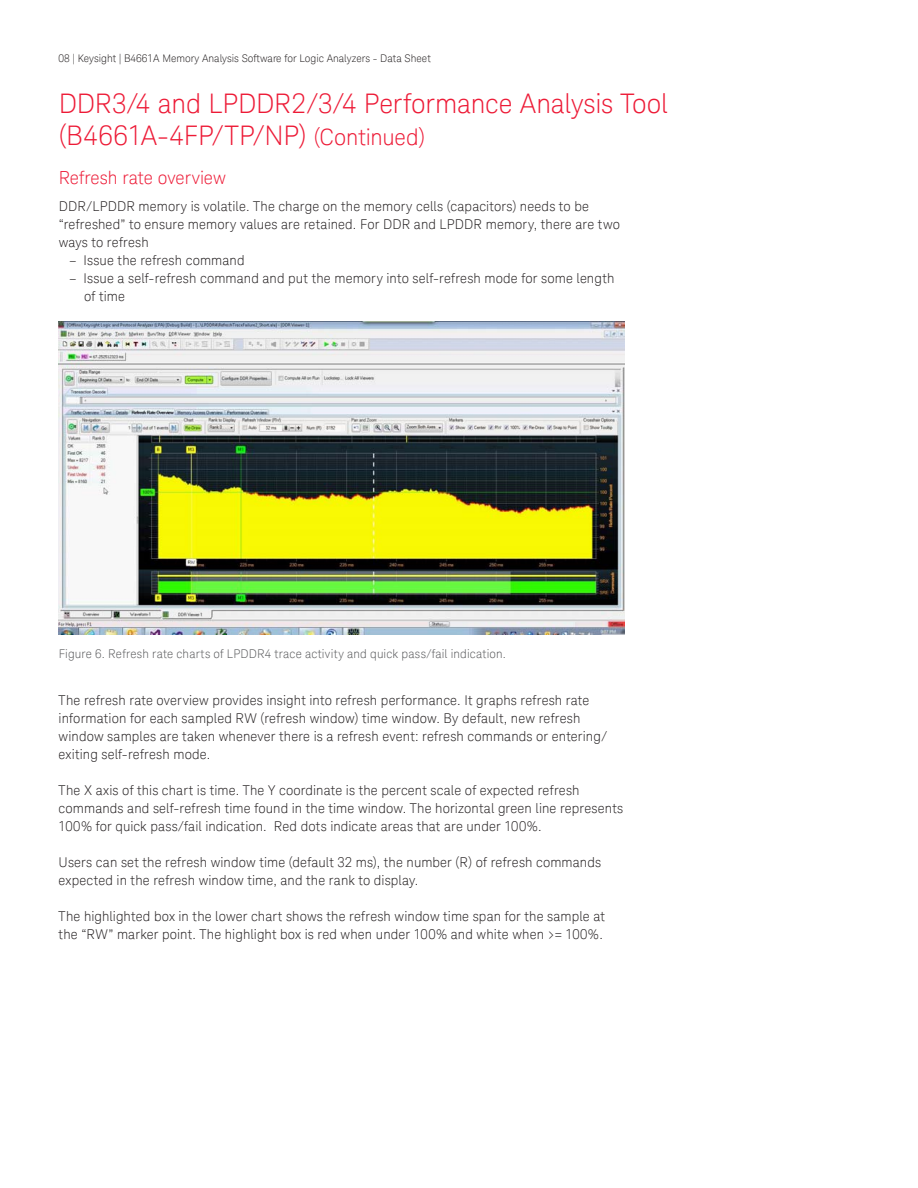
<style>
.page{position:relative;width:918px;height:1188px;background:#fff}
.page>*{position:absolute;margin:0;border:0;box-sizing:border-box;transform-origin:0 0}
.t1{font:300 27px/31.5px "Keysight Sans";letter-spacing:-.005em;color:#ed1a36}
.t2{font:300 18px "Keysight Sans";letter-spacing:-.005em;color:#ed1a36}
.t3{font:300 13.5px/18px "Keysight Sans";letter-spacing:.01em;color:#231f20}
.t4{font:300 12px "Keysight Sans";letter-spacing:.015em;color:#57585a}
.t5{font:300 10.5px "Keysight Sans";color:#231f20}
.s1{font-size:22.5px}
</style>
<div class="page">
<img style="left:59px;top:322px;width:565px;height:312px">
<p class="t5" style="left:59px;top:52px;width:374px">08 | Keysight | B4661A Memory Analysis Software for Logic Analyzers - Data Sheet</p>
<h1 class="t1" style="left:59px;top:88px;width:611px">DDR3/4 and LPDDR2/3/4 Performance Analysis Tool (B4661A-4FP/TP/NP) <span class="s1">(Continued)</span></h1>
<h2 class="t2" style="left:59px;top:167px;width:169px">Refresh rate overview</h2>
<p class="t3" style="left:59px;top:197px;width:563px">DDR/LPDDR memory is volatile. The charge on the memory cells (capacitors) needs to be “refreshed” to ensure memory values are retained. For DDR and LPDDR memory, there are two ways to refresh</p>
<p class="t3" style="left:69px;top:251px;width:177px">– Issue the refresh command</p>
<p class="t3" style="left:84px;top:269px;width:532px;text-indent:-15px">– Issue a self-refresh command and put the memory into self-refresh mode for some length of time</p>
<p class="t4" style="left:59px;top:646px;width:449px">Figure 6. Refresh rate charts of LPDDR4 trace activity and quick pass/fail indication.</p>
<p class="t3" style="left:59px;top:691px;width:550px">The refresh rate overview provides insight into refresh performance. It graphs refresh rate information for each sampled RW (refresh window) time window. By default, new refresh window samples are taken whenever there is a refresh event: refresh commands or entering/ exiting self-refresh mode.</p>
<p class="t3" style="left:59px;top:781px;width:566px">The X axis of this chart is time. The Y coordinate is the percent scale of expected refresh commands and self-refresh time found in the time window. The horizontal green line represents<br>100% for quick pass/fail indication. Red dots indicate areas that are under 100%.</p>
<p class="t3" style="left:59px;top:853px;width:544px">Users can set the refresh window time (default 32 ms), the number (R) of refresh commands expected in the refresh window time, and the rank to display.</p>
<p class="t3" style="left:59px;top:907px;width:548px">The highlighted box in the lower chart shows the refresh window time span for the sample at the “RW” marker point. The highlight box is red when under 100% and white when &gt;= 100%.</p>
</div>
